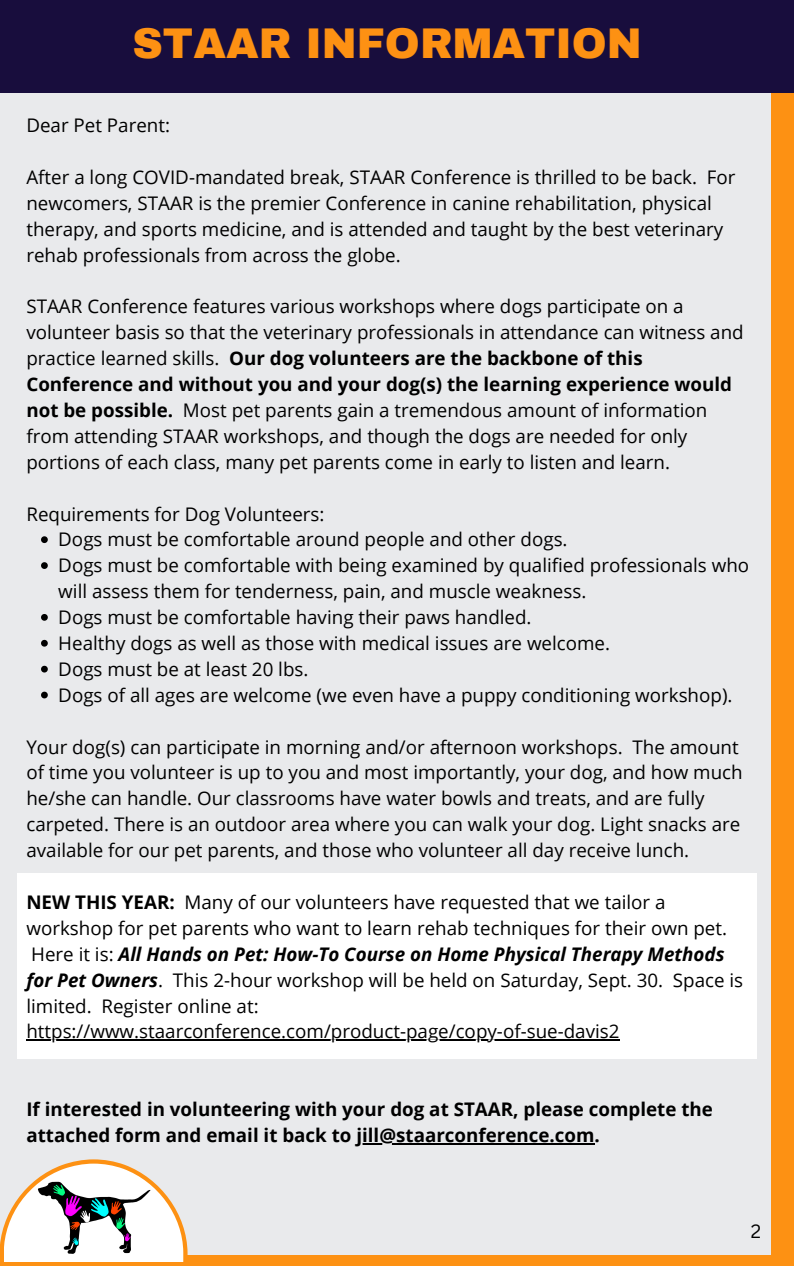
<style>
.page{position:relative;width:794px;height:1266px;background:#fff}
.page>*{position:absolute;margin:0;border:0;box-sizing:border-box;transform-origin:0 0}
.t1{font:900 42px "Archivo";color:#fd9113}
.t2{font:18.75px/25.9px "Open Sans";color:#000}
.t3{font:700 18.75px/25.9px "Open Sans";color:#000}
.t4{font:18.75px "Canva Sans";color:#000}
.s1{font-weight:700}
.s2{font-weight:700;font-style:italic}
</style>
<div class="page">
<div style="left:0;top:0;width:793px;height:1266px;background:#e9eaec"></div>
<div style="left:0;top:1255px;width:782px;height:11px;background:#fd9113"></div>
<div style="left:770px;top:0;width:23px;height:1266px;background:#fd9113"></div>
<div style="left:0;top:0;width:793px;height:93px;background:#180d3d"></div>
<div style="left:17px;top:873px;width:738px;height:186px;background:#fff"></div>
<svg style="left:41px;top:536px;width:7px;height:7px"></svg>
<svg style="left:41px;top:562px;width:7px;height:7px"></svg>
<svg style="left:41px;top:614px;width:7px;height:7px"></svg>
<svg style="left:41px;top:640px;width:7px;height:6px"></svg>
<svg style="left:41px;top:666px;width:7px;height:6px"></svg>
<svg style="left:41px;top:691px;width:7px;height:7px"></svg>
<hr style="left:26px;top:1039px;width:593px;height:2px;background:#000">
<hr style="left:356px;top:1143px;width:238px;height:1px;background:#000">
<svg style="left:0;top:1159px;width:187px;height:103px"></svg>
<img style="left:33px;top:1177px;width:123px;height:78px">
<p class="t1" style="left:132px;top:21px;width:510px">STAAR INFORMATION</p>
<p class="t2" style="left:26px;top:112px;width:145px">Dear Pet Parent:</p>
<p class="t2" style="left:26px;top:164px;width:710px">After a long COVID-mandated break, STAAR Conference is thrilled to be back. For newcomers, STAAR is the premier Conference in canine rehabilitation, physical therapy, and sports medicine, and is attended and taught by the best veterinary rehab professionals from across the globe.</p>
<p class="t2" style="left:26px;top:293px;width:718px">STAAR Conference features various workshops where dogs participate on a volunteer basis so that the veterinary professionals in attendance can witness and practice learned skills. <span class="s1">Our dog volunteers are the backbone of this Conference and without you and your dog(s) the learning experience would not be possible.</span> Most pet parents gain a tremendous amount of information from attending STAAR workshops, and though the dogs are needed for only portions of each class, many pet parents come in early to listen and learn.</p>
<p class="t2" style="left:26px;top:500px;width:299px">Requirements for Dog Volunteers:</p>
<p class="t2" style="left:58px;top:526px;width:510px">Dogs must be comfortable around people and other dogs.</p>
<p class="t2" style="left:58px;top:552px;width:692px">Dogs must be comfortable with being examined by qualified professionals who will assess them for tenderness, pain, and muscle weakness.</p>
<p class="t2" style="left:58px;top:604px;width:474px">Dogs must be comfortable having their paws handled.</p>
<p class="t2" style="left:58px;top:630px;width:553px">Healthy dogs as well as those with medical issues are welcome.</p>
<p class="t2" style="left:58px;top:655px;width:251px">Dogs must be at least 20 lbs.</p>
<p class="t2" style="left:58px;top:681px;width:675px">Dogs of all ages are welcome (we even have a puppy conditioning workshop).</p>
<p class="t2" style="left:26px;top:733px;width:717px">Your dog(s) can participate in morning and/or afternoon workshops. The amount of time you volunteer is up to you and most importantly, your dog, and how much he/she can handle. Our classrooms have water bowls and treats, and are fully carpeted. There is an outdoor area where you can walk your dog. Light snacks are available for our pet parents, and those who volunteer all day receive lunch.</p>
<p class="t2" style="left:26px;top:888px;width:718px"><span class="s1">NEW THIS YEAR:</span> Many of our volunteers have requested that we tailor a workshop for pet parents who want to learn rehab techniques for their own pet.<br>Here it is: <span class="s2">All Hands on Pet: How-To Course on Home Physical Therapy Methods for Pet Owners</span>. This 2-hour workshop will be held on Saturday, Sept. 30. Space is limited. Register online at:</p>
<p class="t2" style="left:26px;top:1018px;width:594px">https://www.staarconference.com/product-page/copy-of-sue-davis2</p>
<p class="t3" style="left:26px;top:1096px;width:687px">If interested in volunteering with your dog at STAAR, please complete the attached form and email it back to jill@staarconference.com.</p>
<p class="t4" style="left:750px;top:1217px;width:12px">2</p>
</div>
